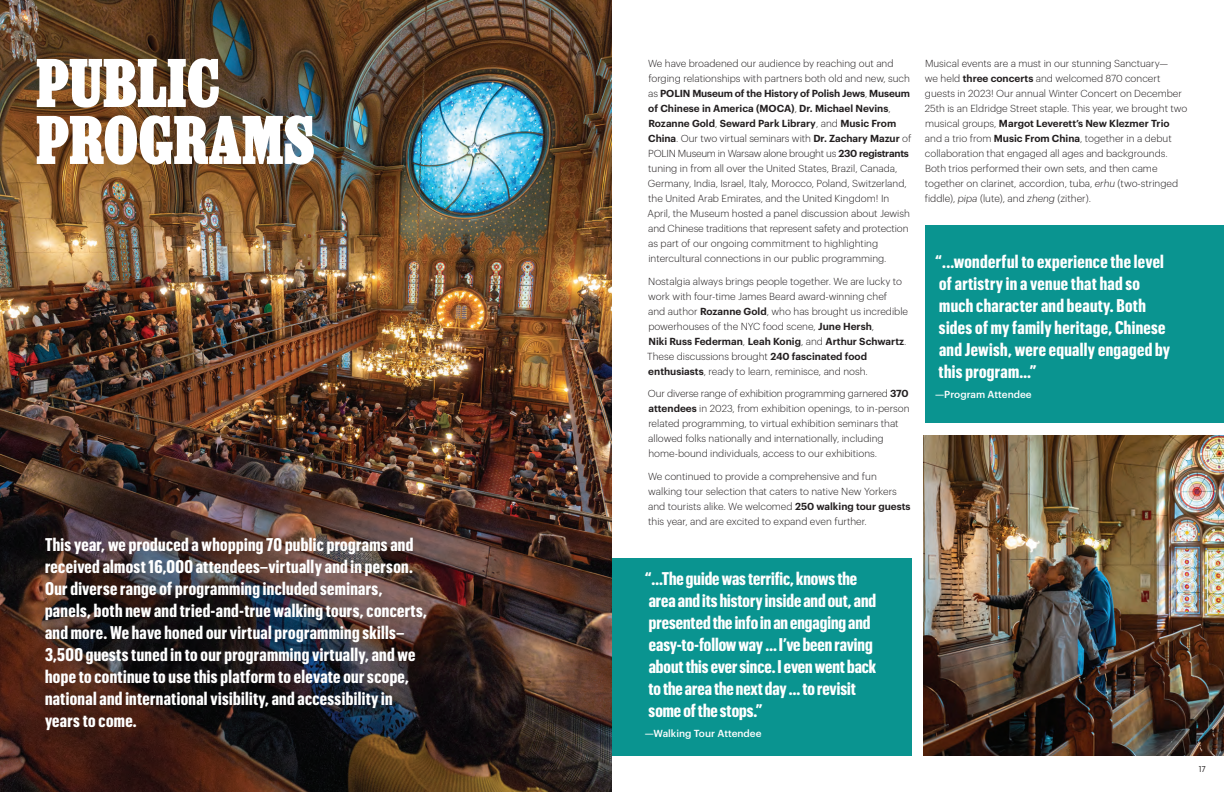
<style>
.page{position:relative;width:1224px;height:792px;background:#fff}
.page>*{position:absolute;margin:0;border:0;box-sizing:border-box;transform-origin:0 0}
.t1{font:700 62px/57px "Job Clarendon";letter-spacing:.005em;color:#fff}
.t2{font:700 18px/22px "Graphik X Cond";letter-spacing:.02em;color:#fff}
.t3{font:700 18px/22px "Graphik X Cond";color:#fff}
.t4{font:300 10px/15px "Graphik";color:#231f20}
.t5{font:500 10px "Graphik";color:#fff}
.t6{font:8.5px "Gotham Narrow";color:#231f20}
.s1{font-weight:600}
.s2{font-style:italic}
</style>
<div class="page">
<div style="left:925px;top:225px;width:299px;height:198px;background:#0a9490"></div>
<div style="left:612px;top:558px;width:300px;height:198px;background:#0a9490"></div>
<img style="left:0;top:0;width:612px;height:792px">
<img style="left:923px;top:436px;width:301px;height:320px">
<h1 class="t1" style="left:36px;top:51px;width:280px">PUBLIC<br>PROGRAMS</h1>
<p class="t4" style="left:648px;top:55px;width:265px">We have broadened our audience by reaching out and forging relationships with partners both old and new, such as <span class="s1">POLIN Museum of the History of Polish Jews</span>, <span class="s1">Museum of Chinese in America (MOCA)</span>, <span class="s1">Dr. Michael Nevins</span>, <span class="s1">Rozanne Gold</span>, <span class="s1">Seward Park Library</span>, and <span class="s1">Music From China</span>. Our two virtual seminars with <span class="s1">Dr. Zachary Mazur</span> of POLIN Museum in Warsaw alone brought us <span class="s1">230 registrants </span>tuning in from all over the United States, Brazil, Canada, Germany, India, Israel, Italy, Morocco, Poland, Switzerland, the United Arab Emirates, and the United Kingdom! In April, the Museum hosted a panel discussion about Jewish and Chinese traditions that represent safety and protection as part of our ongoing commitment to highlighting intercultural connections in our public programming.</p>
<p class="t4" style="left:647px;top:273px;width:263px">Nostalgia always brings people together. We are lucky to work with four-time James Beard award-winning chef<br>and author <span class="s1">Rozanne Gold</span>, who has brought us incredible powerhouses of the NYC food scene, <span class="s1">June Hersh</span>,<br><span class="s1">Niki Russ Federman</span>, <span class="s1">Leah Konig</span>, and <span class="s1">Arthur Schwartz</span>.<br>These discussions brought <span class="s1">240 fascinated food enthusiasts</span>, ready to learn, reminisce, and nosh.</p>
<p class="t4" style="left:648px;top:385px;width:263px">Our diverse range of exhibition programming garnered <span class="s1">370 attendees</span> in 2023, from exhibition openings, to in-person related programming, to virtual exhibition seminars that allowed folks nationally and internationally, including home-bound individuals, access to our exhibitions.</p>
<p class="t4" style="left:648px;top:468px;width:264px">We continued to provide a comprehensive and fun walking tour selection that caters to native New Yorkers and tourists alike. We welcomed <span class="s1">250 walking tour guests </span>this year, and are excited to expand even further.</p>
<p class="t2" style="left:45px;top:533px;width:384px">This year, we produced a whopping 70 public programs and received almost 16,000 attendees–virtually and in person.<br>Our diverse range of programming included seminars, panels, both new and tried-and-true walking tours, concerts, and more. We have honed our virtual programming skills– 3,500 guests tuned in to our programming virtually, and we hope to continue to use this platform to elevate our scope, national and international visibility, and accessibility in years to come.</p>
<p class="t3" style="left:645px;top:566px;width:233px">“…The guide was terrific, knows the area and its history inside and out, and presented the info in an engaging and easy-to-follow way … I’ve been raving about this ever since. I even went back to the area the next day … to revisit some of the stops.”</p>
<p class="t5" style="left:645px;top:725px;width:118px">—Walking Tour Attendee</p>
<p class="t4" style="left:925px;top:55px;width:264px">Musical events are a must in our stunning Sanctuary—<br>we held <span class="s1">three concerts</span> and welcomed 870 concert guests in 2023! Our annual Winter Concert on December 25th is an Eldridge Street staple. This year, we brought two musical groups, <span class="s1">Margot Leverett’s New Klezmer Trio </span>and a trio from <span class="s1">Music From China</span>, together in a debut collaboration that engaged all ages and backgrounds.<br>Both trios performed their own sets, and then came together on clarinet, accordion, tuba, <span class="s2">erhu</span> (two-stringed fiddle), <span class="s2">pipa</span> (lute), and <span class="s2">zheng</span> (zither).</p>
<h2 class="t2" style="left:935px;top:249px;width:237px">“...wonderful to experience the level of artistry in a venue that had so much character and beauty. Both sides of my family heritage, Chinese and Jewish, were equally engaged by this program…”</h2>
<p class="t5" style="left:935px;top:387px;width:98px">—Program Attendee</p>
<p class="t6" style="left:1199px;top:764px;width:9px">17</p>
</div>
